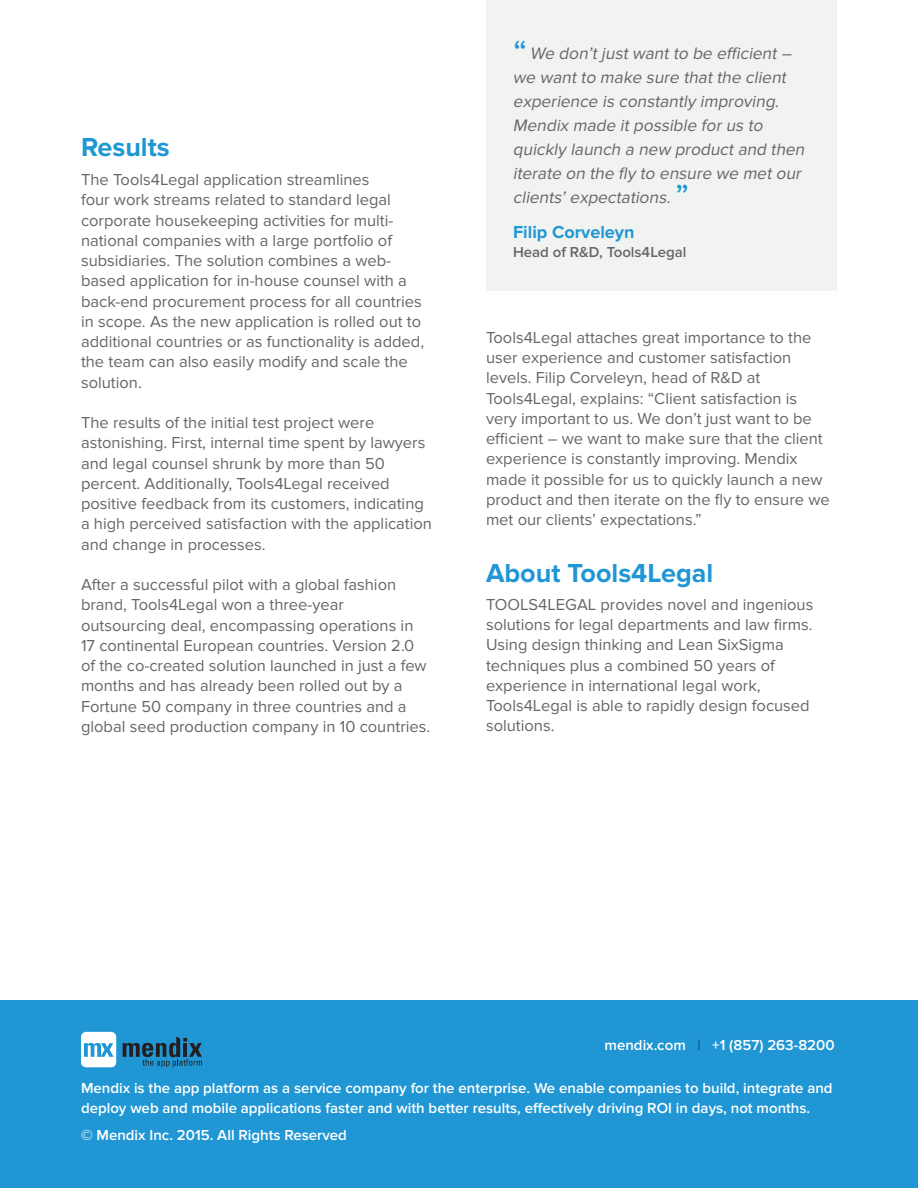
<style>
.page{position:relative;width:918px;height:1188px;background:#fff}
.page>*{position:absolute;margin:0;border:0;box-sizing:border-box;transform-origin:0 0}
.t1{font:700 27px "Proxima Nova";color:#2097d4}
.t2{font:700 18px "Proxima Nova";color:#2097d4}
.t3{font:italic 17.25px/24px "Proxima Nova";color:#666}
.t4{font:16.5px/20.2px "Proxima Nova";color:#666}
.t5{font:600 15px/19.5px "Proxima Nova";color:#fff}
.t6{font:600 15px "Proxima Nova";color:#666}
.s1{font-style:normal;font-size:36px;color:#2097d4}
.s2{color:#0b5697}
</style>
<div class="page">
<div style="left:486px;top:0;width:351px;height:291px;background:#f1f3f1"></div>
<div style="left:0;top:1000px;width:918px;height:188px;background:#2097d4"></div>
<svg style="left:81px;top:1032px;width:35px;height:35px"></svg>
<svg style="left:123px;top:1037px;width:79px;height:30px"></svg>
<h1 class="t1" style="left:81px;top:132px;width:90px">Results</h1>
<p class="t4" style="left:81px;top:170px;width:345px">The Tools4Legal application streamlines<br>four work streams related to standard legal corporate housekeeping activities for multi&shy;national companies with a large portfolio of subsidiaries. The solution combines a web&shy;based application for in-house counsel with a back-end procurement process for all countries in scope. As the new application is rolled out to additional countries or as functionality is added, the team can also easily modify and scale the solution.</p>
<p class="t4" style="left:81px;top:413px;width:353px">The results of the initial test project were astonishing. First, internal time spent by lawyers and legal counsel shrunk by more than 50 percent. Additionally, Tools4Legal received positive feedback from its customers, indicating a high perceived satisfaction with the application and change in processes.</p>
<p class="t4" style="left:81px;top:575px;width:351px">After a successful pilot with a global fashion brand, Tools4Legal won a three-year outsourcing deal, encompassing operations in 17 continental European countries. Version 2.0 of the co-created solution launched in just a few months and has already been rolled out by a Fortune 50 company in three countries and a global seed production company in 10 countries.</p>
<p class="t3" style="left:513px;top:41px;width:297px"><span class="s1">“</span> We don’tjustwantto be efficient– we wantto make sure thatthe client experience is constantly improving.<br>Mendix made itpossible forus to quickly launch a new productand then iterate on the fly to ensure we metour clients’expectations. <span class="s1">”</span></p>
<p class="t2" style="left:513px;top:221px;width:123px">Filip Corveleyn</p>
<p class="t6" style="left:513px;top:244px;width:175px">Head of R&amp;D, Tools4Legal</p>
<p class="t4" style="left:486px;top:328px;width:345px">Tools4Legal attaches great importance to the user experience and customer satisfaction levels. Filip Corveleyn, head of R&amp;D at Tools4Legal, explains: “Client satisfaction is very important to us. We don’t just want to be efficient – we want to make sure that the client experience is constantly improving. Mendix made it possible for us to quickly launch a new product and then iterate on the fly to ensure we met our clients’ expectations.”</p>
<h1 class="t1" style="left:486px;top:558px;width:229px">About Tools4Legal</h1>
<p class="t4" style="left:486px;top:595px;width:329px">TOOLS4LEGAL provides novel and ingenious solutions for legal departments and law firms.<br>Using design thinking and Lean SixSigma techniques plus a combined 50 years of experience in international legal work, Tools4Legal is able to rapidly design focused solutions.</p>
<p class="t5" style="left:605px;top:1035px;width:232px">mendix.com <span class="s2">|</span> +1 (857) 263-8200</p>
<p class="t5" style="left:81px;top:1079px;width:753px">Mendix is the app platform as a service company for the enterprise. We enable companies to build, integrate and deploy web and mobile applications faster and with better results, effectively driving ROI in days, not months.</p>
<p class="t5" style="left:81px;top:1125px;width:268px">© Mendix Inc. 2015. All Rights Reserved</p>
</div>
